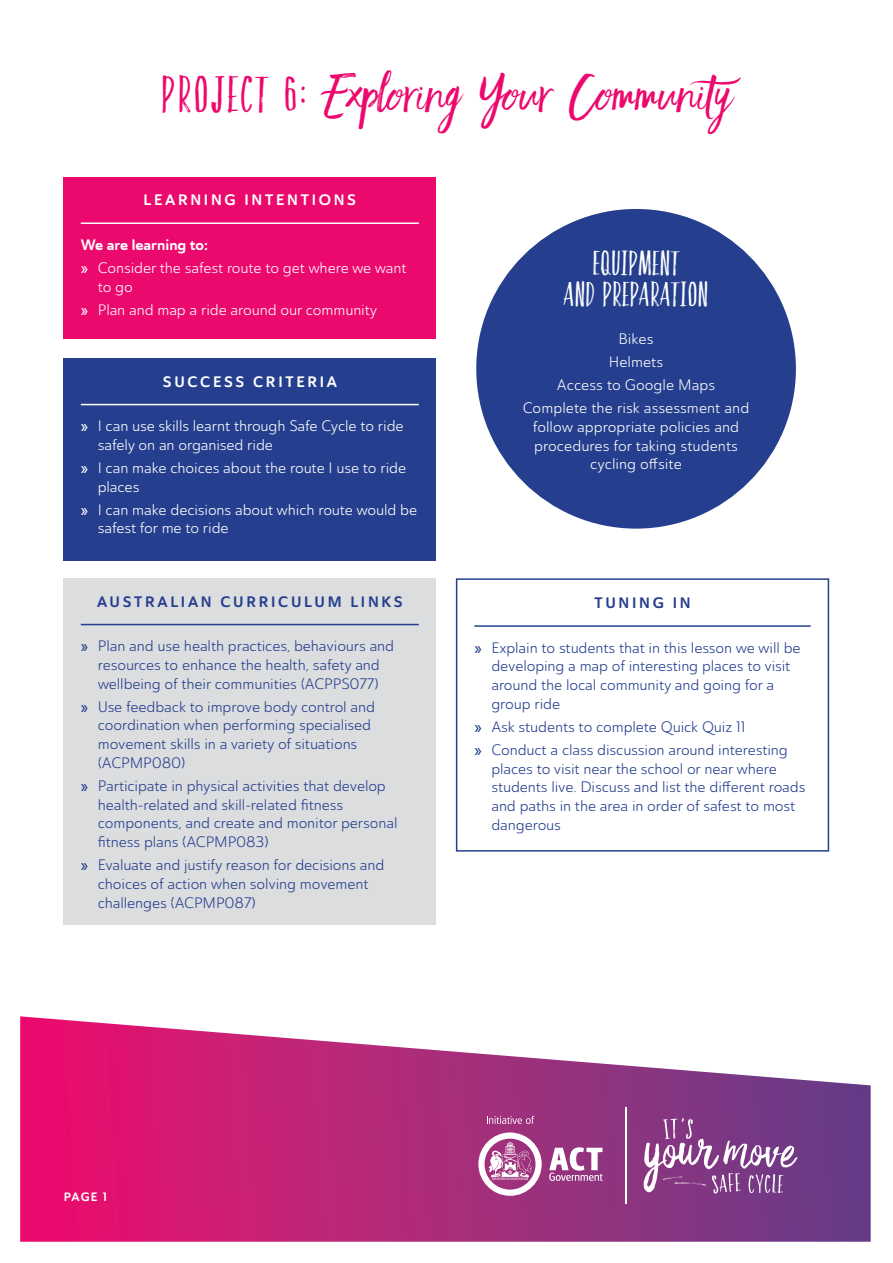
<style>
.page{position:relative;width:893px;height:1263px;background:#fff}
.page>*{position:absolute;margin:0;border:0;box-sizing:border-box;transform-origin:0 0}
.t1{font:44.7px "Faith And Glory One";color:#ec096d}
.t2{font:24px/31.5px "Faith And Glory Two";letter-spacing:.05em;color:#fff;text-align:center}
.t3{font:15px/18.8px "Ainslie Sans Nor Boo";letter-spacing:-.01em;color:#253f8e}
.t4{font:15px/23px "Ainslie Sans Nor Boo";letter-spacing:-.01em;color:#fff}
.t5{font:15px "Ainslie Sans Nor Bol";letter-spacing:.18em;color:#fff}
.t6{font:15px "Ainslie Sans Nor Bol";letter-spacing:.18em;color:#253f8e}
.t7{font:15px/23px "Ainslie Sans Nor Med";color:#253f8e}
.t8{font:15px "Ainslie Sans Nor Med";color:#fff}
.t9{font:12px "Ainslie Sans Nor Bol";color:#fff}
.s1{font-family:"Faith And Glory Two";font-size:35.85px}
.s2{font-family:"Ainslie Sans Nor Bol"}
.s3{font-family:"Ainslie Sans Nor Med"}
</style>
<div class="page">
<svg style="left:20px;top:1016px;width:851px;height:226px"></svg>
<svg style="left:478px;top:1132px;width:64px;height:64px"></svg>
<svg style="left:549px;top:1147px;width:53px;height:34px"></svg>
<svg style="left:487px;top:1116px;width:47px;height:8px"></svg>
<hr style="left:626px;top:1108px;width:1px;height:96px;background:#fff">
<svg style="left:644px;top:1118px;width:153px;height:75px;background:#945c99"></svg>
<div style="left:64px;top:177px;width:372px;height:161px;background:#ec096d"></div>
<div style="left:64px;top:358px;width:372px;height:203px;background:#253f8e"></div>
<div style="left:64px;top:578px;width:372px;height:346px;background:#dcdddf"></div>
<div style="left:456px;top:578px;width:373px;height:273px;border:2px solid #253f8e"></div>
<hr style="left:474px;top:625px;width:337px;height:2px;background:#253f8e">
<hr style="left:81px;top:624px;width:338px;height:1px;background:#253f8e">
<hr style="left:81px;top:404px;width:338px;height:1px;background:#fff">
<hr style="left:81px;top:222px;width:338px;height:2px;background:#fff">
<div style="left:476px;top:209px;width:320px;height:320px;background:#253f8e;border-radius:50%"></div>
<h1 class="t1" style="left:162px;top:64px;width:597px"><span class="s1">PROJECT 6:</span> Exploring Your Community</h1>
<p class="t5" style="left:144px;top:190px;width:214px">LEARNING INTENTIONS</p>
<p class="t4" style="left:81px;top:233px;width:327px"><span class="s2">We are learning to:<br></span><span class="s3">»</span> Consider the safest route to get where we want</p>
<p class="t4" style="left:81px;top:275px;width:298px;text-indent:17px">to go<br><span class="s3">»</span> Plan and map a ride around our community</p>
<p class="t5" style="left:163px;top:371px;width:176px">SUCCESS CRITERIA</p>
<p class="t8" style="left:81px;top:416px;width:9px">»</p>
<p class="t8" style="left:81px;top:458px;width:9px">»</p>
<p class="t8" style="left:81px;top:500px;width:9px">»</p>
<p class="t4" style="left:98px;top:416px;width:307px;line-height:18.8px">I can use skills learnt through Safe Cycle to ride safely on an organised ride</p>
<p class="t4" style="left:98px;top:458px;width:310px;line-height:18.8px">I can make choices about the route I use to ride places</p>
<p class="t4" style="left:98px;top:500px;width:321px;line-height:18.8px">I can make decisions about which route would be safest for me to ride</p>
<p class="t7" style="left:81px;top:634px;width:9px">»</p>
<p class="t7" style="left:81px;top:695px;width:9px">»</p>
<p class="t7" style="left:81px;top:774px;width:9px">»</p>
<p class="t7" style="left:81px;top:853px;width:9px">»</p>
<p class="t6" style="left:97px;top:591px;width:307px">AUSTRALIAN CURRICULUM LINKS</p>
<p class="t3" style="left:98px;top:636px;width:298px">Plan and use health practices, behaviours and resources to enhance the health, safety and wellbeing of their communities (ACPPS077)</p>
<p class="t3" style="left:98px;top:697px;width:279px">Use feedback to improve body control and coordination when performing specialised movement skills in a variety of situations (ACPMP080)</p>
<p class="t3" style="left:98px;top:776px;width:301px">Participate in physical activities that develop health-related and skill-related ftness components, and create and monitor personal ftness plans (ACPMP083)</p>
<p class="t3" style="left:98px;top:855px;width:288px">Evaluate and justify reason for decisions and choices of action when solving movement challenges (ACPMP087)</p>
<p class="t2" style="left:564px;top:248px;width:145px">EQUIPMENT<br>AND PREPARATION</p>
<p class="t4" style="left:523px;top:327px;width:228px;text-align:center">Bikes<br>Helmets<br>Access to Google Maps<br>Complete the risk assessment and</p>
<p class="t4" style="left:533px;top:417px;width:208px;line-height:18.8px;text-align:center">follow appropriate policies and procedures for taking students cycling ofsite</p>
<p class="t7" style="left:474px;top:636px;width:9px">»</p>
<p class="t7" style="left:474px;top:715px;width:9px">» »</p>
<p class="t6" style="left:594px;top:593px;width:98px">TUNING IN</p>
<p class="t3" style="left:491px;top:638px;width:311px">Explain to students that in this lesson we will be developing a map of interesting places to visit around the local community and going for a group ride</p>
<p class="t3" style="left:491px;top:715px;width:298px;line-height:23px">Ask students to complete Quick Quiz 11<br>Conduct a class discussion around interesting</p>
<p class="t3" style="left:491px;top:759px;width:316px">places to visit near the school or near where students live. Discuss and list the diferent roads and paths in the area in order of safest to most dangerous</p>
<p class="t9" style="left:64px;top:1189px;width:45px">PAGE 1</p>
</div>
